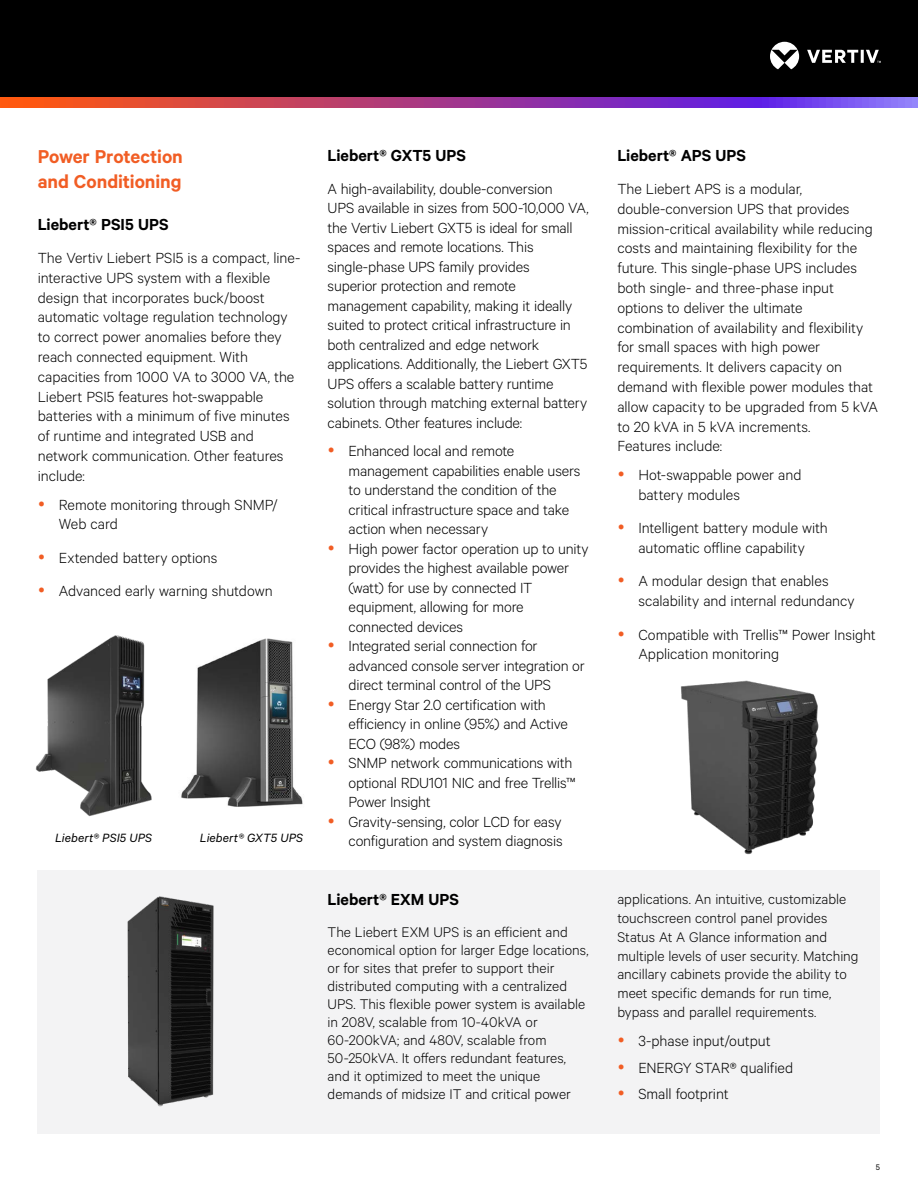
<style>
.page{position:relative;width:918px;height:1188px;background:#fff}
.page>*{position:absolute;margin:0;border:0;box-sizing:border-box;transform-origin:0 0}
.t1{font:600 21px/25.2px "Calibre";letter-spacing:-.005em;color:#f15d24}
.t2{font:600 18px "Calibre";color:#000}
.t3{font:300 16.5px/19.5px "Calibre";letter-spacing:-.01em;color:#000}
.t4{font:300 15.75px/18px "Calibre";color:#000}
.t5{font:italic 13.5px "Calibre";letter-spacing:.01em;color:#000}
.t6{font:9px "Calibre";color:#000}
</style>
<div class="page">
<div style="left:0;top:0;width:918px;height:108px;background:#000"></div>
<svg style="left:770px;top:42px;width:111px;height:27px"></svg>
<svg style="left:0;top:98px;width:918px;height:10px;background:#a73f8c"></svg>
<img style="left:181px;top:638px;width:122px;height:169px">
<img style="left:680px;top:680px;width:139px;height:175px">
<div style="left:38px;top:870px;width:842px;height:264px;background:#f3f3f4"></div>
<img style="left:127px;top:896px;width:87px;height:211px">
<img style="left:35px;top:635px;width:117px;height:182px">
<p class="t1" style="left:38px;top:143px;width:147px">Power Protection and Conditioning</p>
<p class="t2" style="left:38px;top:213px;width:132px">Liebert® PSI5 UPS</p>
<p class="t3" style="left:38px;top:247px;width:264px">The Vertiv Liebert PSI5 is a compact, line&shy;interactive UPS system with a flexible design that incorporates buck/boost automatic voltage regulation technology to correct power anomalies before they reach connected equipment. With capacities from 1000 VA to 3000 VA, the Liebert PSI5 features hot-swappable batteries with a minimum of five minutes of runtime and integrated USB and network communication. Other features include:</p>
<p class="t3" style="left:59px;top:494px;width:220px">Remote monitoring through SNMP/<br>Web card</p>
<p class="t3" style="left:59px;top:540px;width:215px;line-height:33.3px">Extended battery options<br>Advanced early warning shutdown</p>
<p class="t5" style="left:55px;top:830px;width:99px">Liebert® PSI5 UPS</p>
<p class="t5" style="left:200px;top:830px;width:105px">Liebert® GXT5 UPS</p>
<p class="t2" style="left:328px;top:144px;width:140px">Liebert® GXT5 UPS</p>
<p class="t3" style="left:328px;top:178px;width:263px">A high-availability, double-conversion<br>UPS available in sizes from 500-10,000 VA, the Vertiv Liebert GXT5 is ideal for small spaces and remote locations. This single-phase UPS family provides<br>superior protection and remote management capability, making it ideally suited to protect critical infrastructure in both centralized and edge network applications. Additionally, the Liebert GXT5<br>UPS offers a scalable battery runtime solution through matching external battery cabinets. Other features include:</p>
<p class="t3" style="left:349px;top:441px;width:241px">Enhanced local and remote management capabilities enable users to understand the condition of the critical infrastructure space and take action when necessary<br>High power factor operation up to unity provides the highest available power (watt) for use by connected IT equipment, allowing for more connected devices<br>Integrated serial connection for advanced console server integration or direct terminal control of the UPS<br>Energy Star 2.0 certification with efficiency in online (95%) and Active<br>ECO (98%) modes<br>SNMP network communications with optional RDU101 NIC and free Trellis™<br>Power Insight<br>Gravity-sensing, color LCD for easy configuration and system diagnosis</p>
<p class="t2" style="left:328px;top:889px;width:133px">Liebert® EXM UPS</p>
<p class="t4" style="left:328px;top:922px;width:263px">The Liebert EXM UPS is an efficient and economical option for larger Edge locations, or for sites that prefer to support their distributed computing with a centralized UPS. This flexible power system is available in 208V, scalable from 10-40kVA or 60-200kVA; and 480V, scalable from 50-250kVA. It offers redundant features, and it optimized to meet the unique demands of midsize IT and critical power</p>
<p class="t2" style="left:617px;top:144px;width:130px">Liebert® APS UPS</p>
<p class="t3" style="left:617px;top:178px;width:262px">The Liebert APS is a modular, double-conversion UPS that provides mission-critical availability while reducing costs and maintaining flexibility for the future. This single-phase UPS includes both single- and three-phase input options to deliver the ultimate combination of availability and flexibility for small spaces with high power requirements. It delivers capacity on demand with flexible power modules that allow capacity to be upgraded from 5 kVA to 20 kVA in 5 kVA increments.<br>Features include:</p>
<p class="t3" style="left:638px;top:464px;width:165px">Hot-swappable power and battery modules</p>
<p class="t3" style="left:638px;top:518px;width:191px">Intelligent battery module with automatic offline capability</p>
<p class="t3" style="left:638px;top:571px;width:218px">A modular design that enables scalability and internal redundancy</p>
<p class="t3" style="left:638px;top:624px;width:239px">Compatible with Trellis™ Power Insight<br>Application monitoring</p>
<p class="t4" style="left:617px;top:889px;width:243px;line-height:18.9px">applications. An intuitive, customizable touchscreen control panel provides Status At A Glance information and multiple levels of user security. Matching ancillary cabinets provide the ability to meet specific demands for run time, bypass and parallel requirements.</p>
<p class="t3" style="left:638px;top:1027px;width:156px;line-height:26.5px">3-phase input/output<br>ENERGY STAR® qualified<br>Small footprint</p>
<p class="t6" style="left:876px;top:1162px;width:6px">5</p>
</div>
